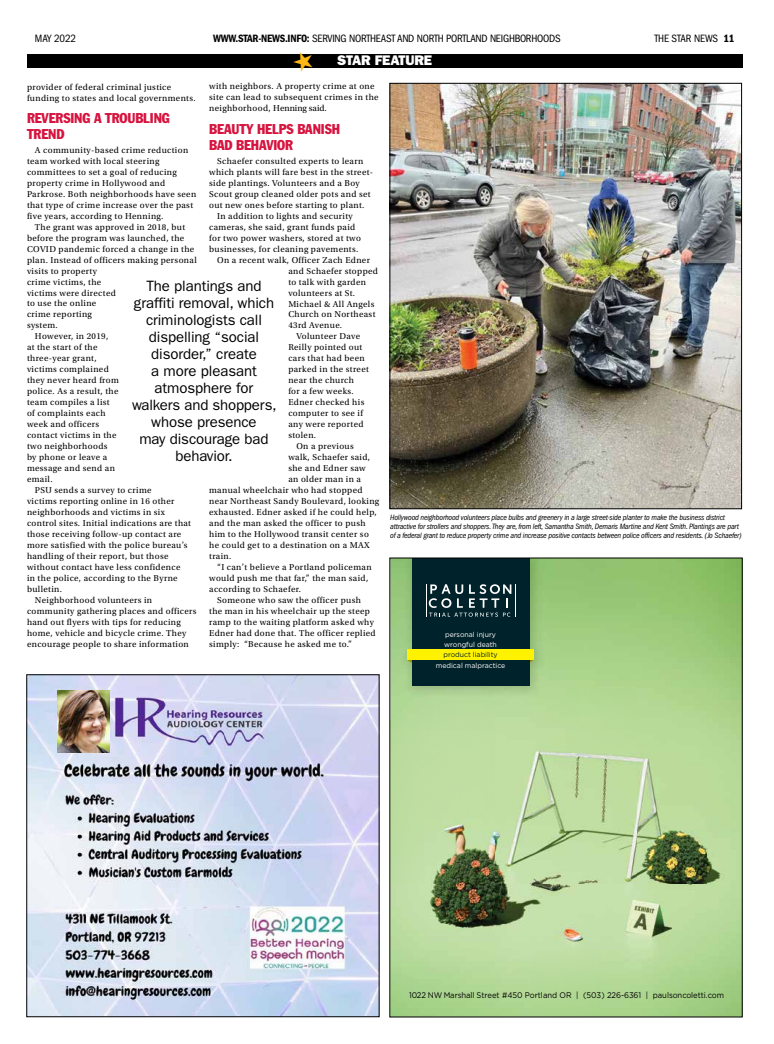
<style>
.page{position:relative;width:774px;height:1044px;background:#fff}
.page>*{position:absolute;margin:0;border:0;box-sizing:border-box;transform-origin:0 0}
.t1{font:15px/17px "ITC Franklin Gothic Std";letter-spacing:-.005em;color:#000;text-align:center}
.t2{font:condensed 14px/15.5px "Franklin Gothic Std";letter-spacing:-.005em;color:#d7143f}
.t3{font:14px "ITC Franklin Gothic Std Hvy";letter-spacing:-.01em;color:#fff}
.t4{font:condensed 11px "ITC Franklin Gothic Std";letter-spacing:-.02em;color:#000}
.t5{font:9px/11px "Utopia Std";letter-spacing:.04em;color:#000}
.t6{font:8.2px "Gotham";color:#000;scale:.94 1}
.t7{font:italic condensed 8px/9px "ITC Franklin Gothic Std";letter-spacing:-.02em;color:#000}
.t8{font:7.1px/10.3px "Gotham";color:#fff}
.t9{font:7.1px "Gotham";color:#00222a}
.s1{font-family:"ITC Franklin Gothic Std Dm Cd";font-stretch:normal}
</style>
<div class="page">
<div style="left:27px;top:54px;width:716px;height:14px;background:#000"></div>
<img style="left:392px;top:85px;width:348px;height:422px">
<div style="left:390px;top:83px;width:352px;height:426px;border:1px solid #000"></div>
<img style="left:28px;top:676px;width:349px;height:339px">
<img style="left:57px;top:690px;width:53px;height:62px">
<div style="left:26px;top:674px;width:353px;height:343px;border:1px solid #000"></div>
<img style="left:545px;top:560px;width:195px;height:128px">
<img style="left:425px;top:698px;width:71px;height:187px">
<img style="left:496px;top:688px;width:212px;height:197px">
<img style="left:708px;top:688px;width:32px;height:327px">
<img style="left:392px;top:885px;width:316px;height:130px">
<img style="left:400px;top:560px;width:145px;height:138px">
<svg style="left:407px;top:660px;width:5px;height:3px"></svg>
<svg style="left:529px;top:660px;width:5px;height:3px"></svg>
<div style="left:412px;top:558px;width:117px;height:128px;background:#00222a"></div>
<div style="left:407px;top:650px;width:127px;height:10px;background:#fff200"></div>
<svg style="left:429px;top:584px;width:82px;height:33px"></svg>
<hr style="left:426px;top:584px;width:1px;height:33px;background:#fff">
<hr style="left:515px;top:584px;width:1px;height:33px;background:#fff">
<p class="t4" style="left:35px;top:32px;width:43px">MAY 2022</p>
<p class="t4" style="left:213px;top:32px;width:349px"><span class="s1">WWW.STAR-NEWS.INFO:</span> SERVING NORTHEAST AND NORTH PORTLAND NEIGHBORHOODS</p>
<p class="t4" style="left:654px;top:32px;width:82px">THE STAR NEWS <span class="s1">11</span></p>
<h2 class="t3" style="left:337px;top:52px;width:97px">STAR FEATURE</h2>
<p class="t5" style="left:209px;top:81px;width:171px">with neighbors. A property crime at one site can lead to subsequent crimes in the neighborhood, Henning said.</p>
<h2 class="t2" style="left:209px;top:121px;width:132px">BEAUTY HELPS BANISH<br>BAD BEHAVIOR</h2>
<p class="t5" style="left:217px;top:155px;width:148px">Schaefer consulted experts to learn</p>
<p class="t5" style="left:209px;top:166px;width:165px">which plants will fare best in the street-</p>
<p class="t5" style="left:209px;top:177px;width:152px">side plantings. Volunteers and a Boy</p>
<p class="t5" style="left:209px;top:188px;width:163px">Scout group cleaned older pots and set</p>
<p class="t5" style="left:209px;top:199px;width:157px">out new ones before starting to plant.</p>
<p class="t5" style="left:217px;top:210px;width:137px">In addition to lights and security</p>
<p class="t5" style="left:209px;top:221px;width:148px">cameras, she said, grant funds paid</p>
<p class="t5" style="left:209px;top:232px;width:153px">for two power washers, stored at two</p>
<p class="t5" style="left:209px;top:243px;width:151px">businesses, for cleaning pavements.</p>
<p class="t5" style="left:217px;top:254px;width:154px">On a recent walk, Officer Zach Edner</p>
<p class="t5" style="left:288px;top:265px;width:91px">and Schaefer stopped</p>
<p class="t5" style="left:288px;top:276px;width:79px">to talk with garden</p>
<p class="t5" style="left:288px;top:287px;width:68px">volunteers at St.</p>
<p class="t5" style="left:288px;top:298px;width:88px">Michael &amp; All Angels</p>
<p class="t5" style="left:288px;top:309px;width:89px">Church on Northeast</p>
<p class="t5" style="left:288px;top:320px;width:55px">43rd Avenue.</p>
<p class="t5" style="left:296px;top:331px;width:65px">Volunteer Dave</p>
<p class="t5" style="left:288px;top:342px;width:76px">Reilly pointed out</p>
<p class="t5" style="left:288px;top:353px;width:78px">cars that had been</p>
<p class="t5" style="left:288px;top:364px;width:82px">parked in the street</p>
<p class="t5" style="left:288px;top:375px;width:67px">near the church</p>
<p class="t5" style="left:288px;top:386px;width:67px">for a few weeks.</p>
<p class="t5" style="left:288px;top:397px;width:78px">Edner checked his</p>
<p class="t5" style="left:288px;top:408px;width:76px">computer to see if</p>
<p class="t5" style="left:288px;top:419px;width:77px">any were reported</p>
<p class="t5" style="left:288px;top:430px;width:29px">stolen.</p>
<p class="t5" style="left:296px;top:441px;width:59px">On a previous</p>
<p class="t5" style="left:288px;top:452px;width:83px">walk, Schaefer said,</p>
<p class="t5" style="left:288px;top:463px;width:79px">she and Edner saw</p>
<p class="t5" style="left:288px;top:474px;width:74px">an older man in a</p>
<p class="t5" style="left:209px;top:485px;width:155px">manual wheelchair who had stopped</p>
<p class="t5" style="left:209px;top:496px;width:172px">near Northeast Sandy Boulevard, looking</p>
<p class="t5" style="left:209px;top:507px;width:169px">exhausted. Edner asked if he could help,</p>
<p class="t5" style="left:209px;top:518px;width:158px">and the man asked the officer to push</p>
<p class="t5" style="left:209px;top:529px;width:161px">him to the Hollywood transit center so</p>
<p class="t5" style="left:209px;top:540px;width:162px">he could get to a destination on a MAX</p>
<p class="t5" style="left:209px;top:551px;width:24px">train.</p>
<p class="t5" style="left:217px;top:562px;width:156px">“I can’t believe a Portland policeman</p>
<p class="t5" style="left:209px;top:573px;width:161px">would push me that far,” the man said,</p>
<p class="t5" style="left:209px;top:584px;width:93px">according to Schaefer.</p>
<p class="t5" style="left:217px;top:595px;width:145px">Someone who saw the officer push</p>
<p class="t5" style="left:209px;top:606px;width:162px">the man in his wheelchair up the steep</p>
<p class="t5" style="left:209px;top:617px;width:166px">ramp to the waiting platform asked why</p>
<p class="t5" style="left:209px;top:628px;width:168px">Edner had done that. The officer replied</p>
<p class="t5" style="left:209px;top:639px;width:144px">simply: “Because he asked me to.”</p>
<p class="t5" style="left:27px;top:81px;width:170px">provider of federal criminal justice funding to states and local governments.</p>
<h2 class="t2" style="left:27px;top:110px;width:144px">REVERSING A TROUBLING<br>TREND</h2>
<p class="t5" style="left:27px;top:144px;width:171px;text-indent:8px">A community-based crime reduction team worked with local steering committees to set a goal of reducing property crime in Hollywood and Parkrose. Both neighborhoods have seen that type of crime increase over the past five years, according to Henning.</p>
<p class="t5" style="left:35px;top:221px;width:152px">The grant was approved in 2018, but</p>
<p class="t5" style="left:27px;top:232px;width:159px">before the program was launched, the</p>
<p class="t5" style="left:27px;top:243px;width:169px">COVID pandemic forced a change in the</p>
<p class="t5" style="left:27px;top:254px;width:171px">plan. Instead of officers making personal</p>
<p class="t5" style="left:27px;top:265px;width:72px">visits to property</p>
<p class="t5" style="left:27px;top:276px;width:76px">crime victims, the</p>
<p class="t5" style="left:27px;top:287px;width:90px">victims were directed</p>
<p class="t5" style="left:27px;top:298px;width:71px">to use the online</p>
<p class="t5" style="left:27px;top:309px;width:67px">crime reporting</p>
<p class="t5" style="left:27px;top:320px;width:32px">system.</p>
<p class="t5" style="left:35px;top:331px;width:75px">However, in 2019,</p>
<p class="t5" style="left:27px;top:342px;width:72px">at the start of the</p>
<p class="t5" style="left:27px;top:353px;width:71px">three-year grant,</p>
<p class="t5" style="left:27px;top:364px;width:83px">victims complained</p>
<p class="t5" style="left:27px;top:375px;width:93px">they never heard from</p>
<p class="t5" style="left:27px;top:386px;width:93px">police. As a result, the</p>
<p class="t5" style="left:27px;top:397px;width:84px">team compiles a list</p>
<p class="t5" style="left:27px;top:408px;width:80px">of complaints each</p>
<p class="t5" style="left:27px;top:419px;width:74px">week and officers</p>
<p class="t5" style="left:27px;top:430px;width:91px">contact victims in the</p>
<p class="t5" style="left:27px;top:441px;width:82px">two neighborhoods</p>
<p class="t5" style="left:27px;top:452px;width:82px">by phone or leave a</p>
<p class="t5" style="left:27px;top:463px;width:89px">message and send an</p>
<p class="t5" style="left:27px;top:474px;width:27px">email.</p>
<p class="t5" style="left:35px;top:485px;width:118px">PSU sends a survey to crime</p>
<p class="t5" style="left:27px;top:496px;width:149px">victims reporting online in 16 other</p>
<p class="t5" style="left:27px;top:507px;width:139px">neighborhoods and victims in six</p>
<p class="t5" style="left:27px;top:518px;width:166px">control sites. Initial indications are that</p>
<p class="t5" style="left:27px;top:529px;width:156px">those receiving follow-up contact are</p>
<p class="t5" style="left:27px;top:540px;width:162px">more satisfied with the police bureau’s</p>
<p class="t5" style="left:27px;top:551px;width:143px">handling of their report, but those</p>
<p class="t5" style="left:27px;top:562px;width:155px">without contact have less confidence</p>
<p class="t5" style="left:27px;top:573px;width:152px">in the police, according to the Byrne</p>
<p class="t5" style="left:27px;top:584px;width:37px">bulletin.</p>
<p class="t5" style="left:35px;top:595px;width:119px">Neighborhood volunteers in</p>
<p class="t5" style="left:27px;top:606px;width:171px">community gathering places and officers</p>
<p class="t5" style="left:27px;top:617px;width:155px">hand out flyers with tips for reducing</p>
<p class="t5" style="left:27px;top:628px;width:161px">home, vehicle and bicycle crime. They</p>
<p class="t5" style="left:27px;top:639px;width:163px">encourage people to share information</p>
<h1 class="t1" style="left:132px;top:277px;width:146px">The plantings and graffiti removal, which criminologists call dispelling “social disorder,” create<br>a more pleasant atmosphere for walkers and shoppers, whose presence<br>may discourage bad behavior.</h1>
<p class="t7" style="left:390px;top:513px;width:353px">Hollywood neighborhood volunteers place bulbs and greenery in a large street-side planter to make the business district attractive for strollers and shoppers. They are, from left, Samantha Smith, Demaris Martine and Kent Smith. Plantings are part of a federal grant to reduce property crime and increase positive contacts between police officers and residents. (Jo Schaefer)</p>
<p class="t8" style="left:444px;top:629px;width:54px">personal injury wrongful death</p>
<p class="t9" style="left:443px;top:651px;width:56px">product liability</p>
<p class="t8" style="left:436px;top:660px;width:71px">medical malpractice</p>
<p class="t6" style="left:409px;top:990px;width:337px">1022 NW Marshall Street #450 Portland OR | (503) 226-6361 | paulsoncoletti.com</p>
</div>
